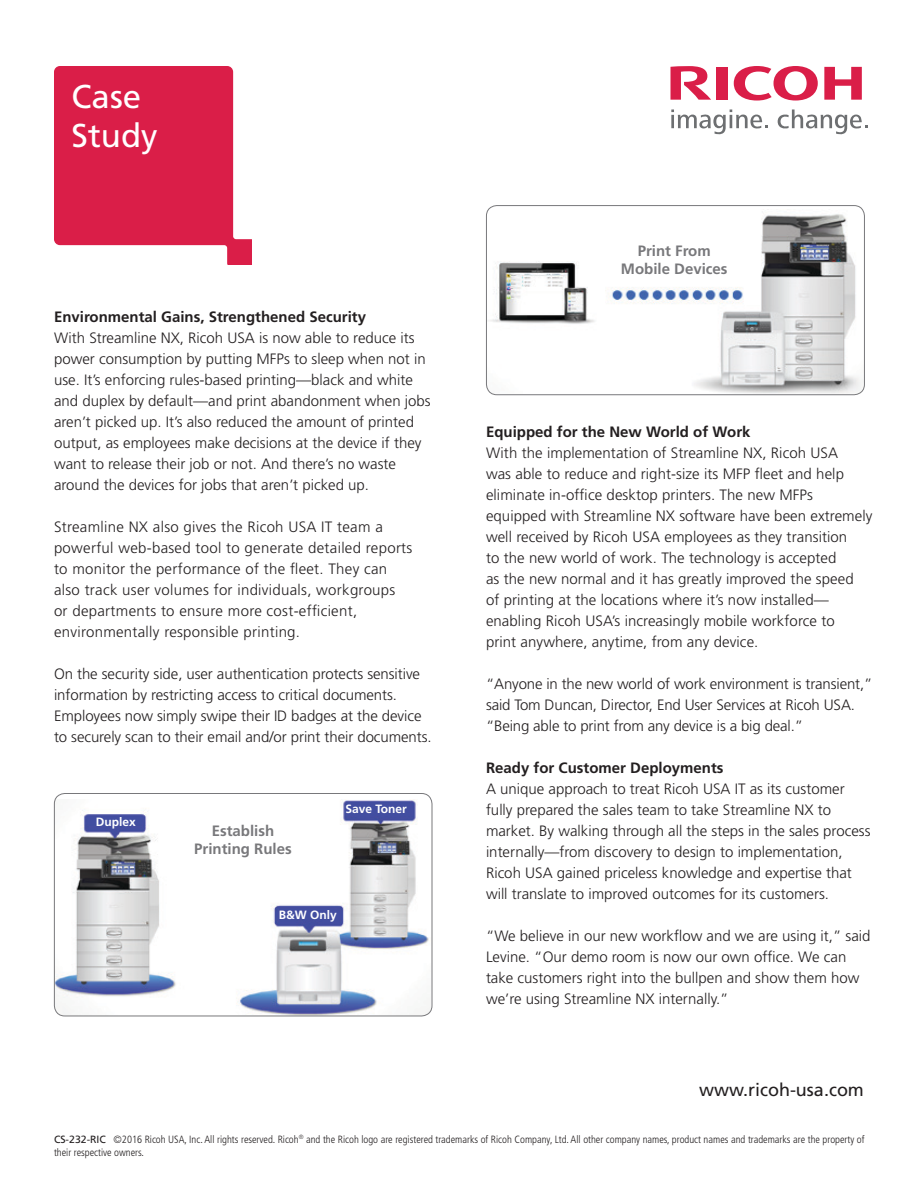
<style>
.page{position:relative;width:918px;height:1188px;background:#fff}
.page>*{position:absolute;margin:0;border:0;box-sizing:border-box;transform-origin:0 0}
.t1{font:33px/39.6px "Frutiger";color:#fff}
.t2{font:18px "Frutiger";color:#231f20}
.t3{font:300 15px/21px "Frutiger";color:#231f20}
.t4{font:300 15px/21px "Frutiger";letter-spacing:.02em;color:#231f20}
.t5{font:700 15px "Frutiger";color:#231f20}
.t6{font:700 15px/18px "Frutiger";color:#78787b;text-align:center}
.t7{font:700 12px "Frutiger";color:#fff}
.t8{font:300 condensed 10.5px/12.6px "Frutiger";color:#231f20}
.s1{font-weight:400;font-stretch:normal}
</style>
<div class="page">
<svg style="left:54px;top:66px;width:198px;height:198px"></svg>
<svg style="left:734px;top:66px;width:84px;height:35px"></svg>
<svg style="left:824px;top:67px;width:38px;height:33px"></svg>
<div style="left:716px;top:67px;width:11px;height:33px;background:#da1e48"></div>
<svg style="left:670px;top:66px;width:41px;height:34px"></svg>
<svg style="left:671px;top:109px;width:97px;height:26px"></svg>
<svg style="left:778px;top:109px;width:90px;height:26px"></svg>
<img style="left:54px;top:799px;width:377px;height:217px">
<div style="left:54px;top:793px;width:378px;height:223px;border:1px solid #78787b;border-radius:10px"></div>
<img style="left:486px;top:209px;width:378px;height:185px">
<div style="left:486px;top:205px;width:379px;height:190px;border:1px solid #78787b;border-radius:10px"></div>
<h1 class="t1" style="left:72px;top:77px;width:88px">Case<br>Study</h1>
<p class="t5" style="left:54px;top:308px;width:314px">Environmental Gains, Strengthened Security</p>
<p class="t3" style="left:54px;top:328px;width:378px">With Streamline NX, Ricoh USA is now able to reduce its power consumption by putting MFPs to sleep when not in use. It’s enforcing rules-based printing—black and white and duplex by default—and print abandonment when jobs aren’t picked up. It’s also reduced the amount of printed output, as employees make decisions at the device if they want to release their job or not. And there’s no waste around the devices for jobs that aren’t picked up.</p>
<p class="t4" style="left:54px;top:517px;width:360px">Streamline NX also gives the Ricoh USA IT team a powerful web-based tool to generate detailed reports to monitor the performance of the fleet. They can also track user volumes for individuals, workgroups or departments to ensure more cost-efficient, environmentally responsible printing.</p>
<p class="t3" style="left:54px;top:664px;width:379px">On the security side, user authentication protects sensitive information by restricting access to critical documents.<br>Employees now simply swipe their ID badges at the device to securely scan to their email and/or print their documents.</p>
<p class="t7" style="left:96px;top:815px;width:42px">Duplex</p>
<p class="t6" style="left:194px;top:822px;width:99px">Establish<br>Printing Rules</p>
<p class="t7" style="left:346px;top:802px;width:63px">Save Toner</p>
<p class="t7" style="left:279px;top:908px;width:60px">B&amp;W Only</p>
<p class="t6" style="left:621px;top:242px;width:108px">Print From<br>Mobile Devices</p>
<p class="t5" style="left:486px;top:423px;width:266px">Equipped for the New World of Work</p>
<p class="t3" style="left:486px;top:442px;width:388px">With the implementation of Streamline NX, Ricoh USA<br>was able to reduce and right-size its MFP fleet and help eliminate in-office desktop printers. The new MFPs equipped with Streamline NX software have been extremely well received by Ricoh USA employees as they transition<br>to the new world of work. The technology is accepted<br>as the new normal and it has greatly improved the speed<br>of printing at the locations where it’s now installed— enabling Ricoh USA’s increasingly mobile workforce to<br>print anywhere, anytime, from any device.</p>
<p class="t3" style="left:486px;top:673px;width:388px">“Anyone in the new world of work environment is transient,” said Tom Duncan, Director, End User Services at Ricoh USA. “Being able to print from any device is a big deal.”</p>
<p class="t5" style="left:486px;top:759px;width:239px">Ready for Customer Deployments</p>
<p class="t3" style="left:486px;top:778px;width:386px">A unique approach to treat Ricoh USA IT as its customer fully prepared the sales team to take Streamline NX to market. By walking through all the steps in the sales process internally—from discovery to design to implementation, Ricoh USA gained priceless knowledge and expertise that will translate to improved outcomes for its customers.</p>
<p class="t3" style="left:486px;top:925px;width:386px">“We believe in our new workflow and we are using it,” said Levine. “Our demo room is now our own office. We can take customers right into the bullpen and show them how we’re using Streamline NX internally.”</p>
<p class="t2" style="left:699px;top:1079px;width:166px">www.ricoh-usa.com</p>
<p class="t8" style="left:54px;top:1133px;width:812px"><span class="s1">CS-232-RIC</span> ©2016 Ricoh USA, Inc. All rights reserved. Ricoh<sup>®</sup> and the Ricoh logo are registered trademarks of Ricoh Company, Ltd. All other company names, product names and trademarks are the property of their respective owners.</p>
</div>
